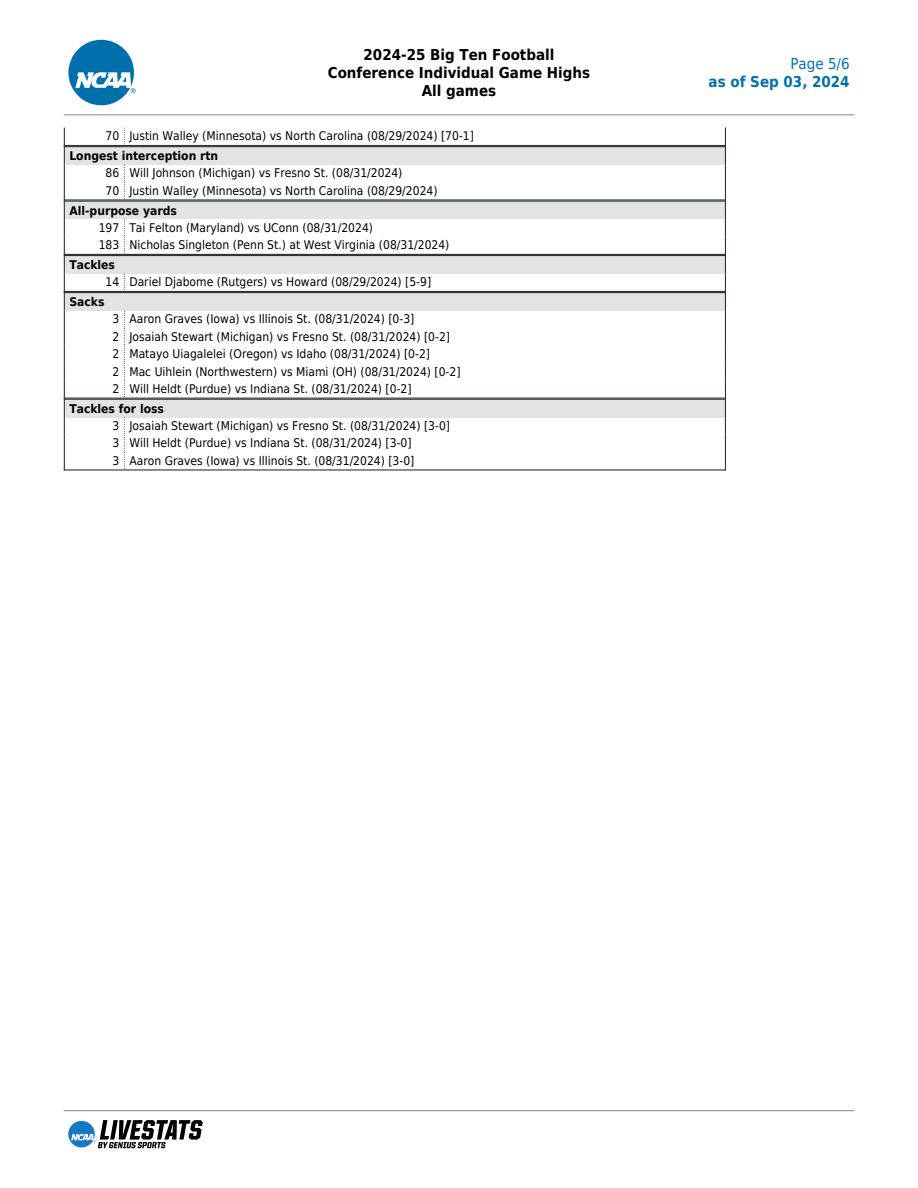
<style>
.page{position:relative;width:918px;height:1188px;background:#fff}
.page>*{position:absolute;margin:0;border:0;box-sizing:border-box;transform-origin:0 0}
.t1{font:700 15px/18px "DejaVu Sans Condensed";color:#000;text-align:center}
.t2{font:700 15px "DejaVu Sans Condensed";color:#0070ac}
.t3{font:15px "DejaVu Sans Condensed";color:#0070ac}
.t4{font:12px/17.4px "DejaVu Sans Condensed";color:#000}
.t5{font:700 12px "DejaVu Sans Condensed";color:#000}
</style>
<div class="page">
<svg style="left:68px;top:40px;width:68px;height:65px"></svg>
<hr style="left:64px;top:114px;width:790px;height:1px;background:#888">
<hr style="left:64px;top:1110px;width:790px;height:1px;background:#888">
<svg style="left:68px;top:1120px;width:135px;height:28px"></svg>
<svg style="left:124px;top:128px;width:1px;height:16px"></svg>
<hr style="left:64px;top:145px;width:60px;height:1px;background:#2d353c">
<hr style="left:125px;top:145px;width:600px;height:1px;background:#2d353c">
<div style="left:65px;top:147px;width:660px;height:18px;background:#e3e3e3"></div>
<hr style="left:64px;top:146px;width:661px;height:1px;background:#2d353c">
<svg style="left:124px;top:165px;width:1px;height:34px"></svg>
<hr style="left:64px;top:199px;width:60px;height:2px;background:#2d353c">
<hr style="left:125px;top:199px;width:600px;height:2px;background:#2d353c">
<div style="left:65px;top:202px;width:660px;height:17px;background:#e3e3e3"></div>
<hr style="left:64px;top:201px;width:661px;height:1px;background:#2d353c">
<svg style="left:124px;top:221px;width:1px;height:32px"></svg>
<hr style="left:64px;top:254px;width:60px;height:1px;background:#2d353c">
<hr style="left:125px;top:254px;width:600px;height:1px;background:#2d353c">
<div style="left:65px;top:256px;width:660px;height:18px;background:#e3e3e3"></div>
<hr style="left:64px;top:255px;width:661px;height:1px;background:#2d353c">
<svg style="left:124px;top:274px;width:1px;height:16px"></svg>
<hr style="left:64px;top:291px;width:60px;height:1px;background:#2d353c">
<hr style="left:125px;top:291px;width:600px;height:1px;background:#2d353c">
<div style="left:65px;top:293px;width:660px;height:18px;background:#e3e3e3"></div>
<hr style="left:64px;top:292px;width:661px;height:1px;background:#2d353c">
<svg style="left:124px;top:311px;width:1px;height:86px"></svg>
<hr style="left:64px;top:398px;width:60px;height:1px;background:#2d353c">
<hr style="left:125px;top:398px;width:600px;height:1px;background:#2d353c">
<div style="left:65px;top:400px;width:660px;height:17px;background:#e3e3e3"></div>
<hr style="left:64px;top:399px;width:661px;height:1px;background:#2d353c">
<svg style="left:124px;top:418px;width:1px;height:51px"></svg>
<svg style="left:64px;top:128px;width:1px;height:341px"></svg>
<hr style="left:64px;top:469px;width:60px;height:2px;background:#2d353c">
<svg style="left:725px;top:128px;width:1px;height:342px"></svg>
<hr style="left:125px;top:469px;width:600px;height:2px;background:#2d353c">
<p class="t1" style="left:328px;top:46px;width:264px">2024-25 Big Ten Football<br>Conference Individual Game Highs<br>All games</p>
<p class="t3" style="left:790px;top:55px;width:61px">Page 5/6</p>
<p class="t2" style="left:709px;top:73px;width:143px">as of Sep 03, 2024</p>
<p class="t4" style="left:106px;top:128px;width:370px">70 Justin Walley (Minnesota) vs North Carolina (08/29/2024) [70-1]</p>
<p class="t5" style="left:69px;top:149px;width:150px">Longest interception rtn</p>
<p class="t4" style="left:106px;top:165px;width:334px">86 Will Johnson (Michigan) vs Fresno St. (08/31/2024)<br>70 Justin Walley (Minnesota) vs North Carolina (08/29/2024)</p>
<p class="t5" style="left:69px;top:203px;width:109px">All-purpose yards</p>
<p class="t4" style="left:99px;top:219px;width:352px">197 Tai Felton (Maryland) vs UConn (08/31/2024)<br>183 Nicholas Singleton (Penn St.) at West Virginia (08/31/2024)</p>
<p class="t5" style="left:69px;top:258px;width:47px">Tackles</p>
<p class="t4" style="left:106px;top:274px;width:327px">14 Dariel Djabome (Rutgers) vs Howard (08/29/2024) [5-9]</p>
<p class="t5" style="left:69px;top:295px;width:37px">Sacks</p>
<p class="t4" style="left:112px;top:311px;width:350px">3 Aaron Graves (Iowa) vs Illinois St. (08/31/2024) [0-3]<br>2 Josaiah Stewart (Michigan) vs Fresno St. (08/31/2024) [0-2]<br>2 Matayo Uiagalelei (Oregon) vs Idaho (08/31/2024) [0-2]<br>2 Mac Uihlein (Northwestern) vs Miami (OH) (08/31/2024) [0-2] 2 Will Heldt (Purdue) vs Indiana St. (08/31/2024) [0-2]</p>
<p class="t5" style="left:69px;top:402px;width:96px">Tackles for loss</p>
<p class="t4" style="left:112px;top:417px;width:339px">3 Josaiah Stewart (Michigan) vs Fresno St. (08/31/2024) [3-0]<br>3 Will Heldt (Purdue) vs Indiana St. (08/31/2024) [3-0]<br>3 Aaron Graves (Iowa) vs Illinois St. (08/31/2024) [3-0]</p>
</div>
